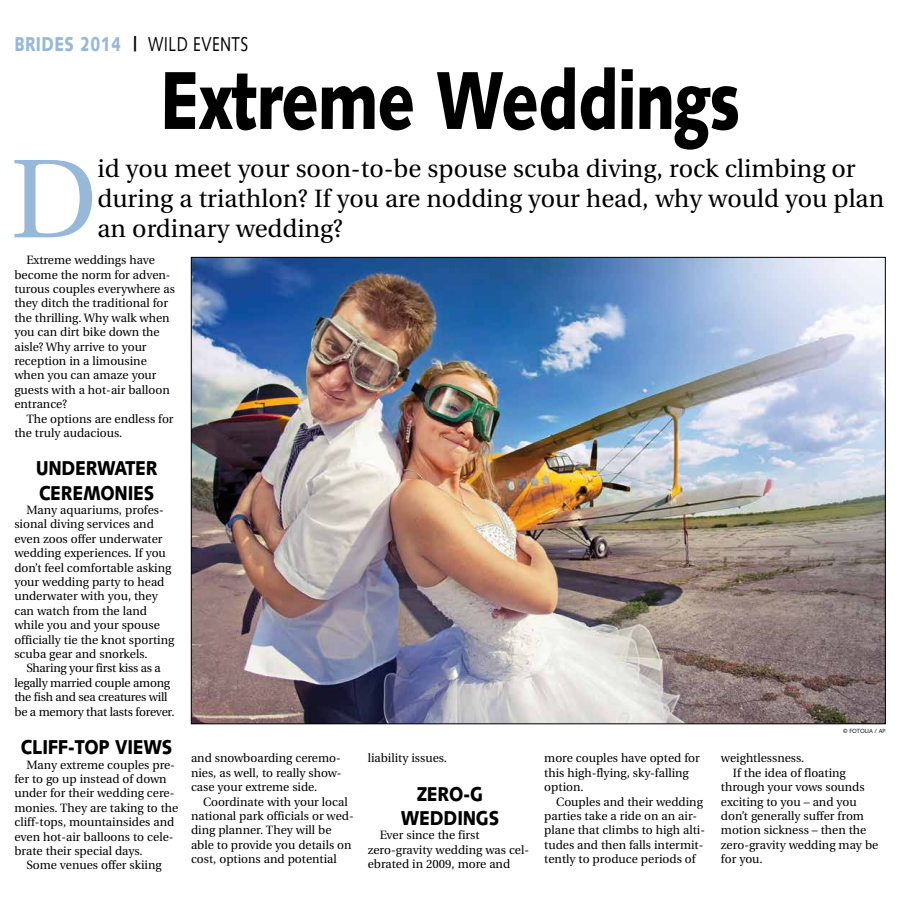
<style>
.page{position:relative;width:900px;height:908px;background:#fff}
.page>*{position:absolute;margin:0;border:0;box-sizing:border-box;transform-origin:0 0}
.t1{font:111.7px "Utopia";color:#97b8d8}
.t2{font:900 82px "Syntax";letter-spacing:-.015em;color:#000;scale:.77 1}
.t3{font:25px/30px "Utopia";color:#000}
.t4{font:900 20px/24px "Syntax";letter-spacing:-.015em;color:#000;scale:.86 1}
.t5{font:900 20px "Syntax";letter-spacing:.025em;color:#97b8d8;scale:.77 1}
.t6{font:12px/14.4px "Utopia";color:#000}
.t7{font:12px/14.4px "Utopia";letter-spacing:-.02em;color:#000;text-align:center}
.t8{font:6px "Syntax";letter-spacing:-.01em;color:#000;scale:.95 1}
.s1{color:#000}
.s2{font-weight:400;color:#000}
</style>
<div class="page">
<img style="left:193px;top:259px;width:691px;height:462px">
<h3 class="t5" style="left:14px;top:32px;width:305px">BRIDES 2014 <span class="s1">|</span> <span class="s2">WILD EVENTS</span></h3>
<h2 class="t2" style="left:160px;top:52px;width:755px">Extreme Weddings</h2>
<h1 class="t1" style="left:10px;top:138px;width:89px">D</h1>
<h3 class="t3" style="left:98px;top:154px;width:788px">id you meet your soon-to-be spouse scuba diving, rock climbing or during a triathlon? If you are nodding your head, why would you plan an ordinary wedding?</h3>
<p class="t6" style="left:14px;top:253px;width:162px;text-indent:12px">Extreme weddings have become the norm for adven&shy;turous couples everywhere as they ditch the traditional for the thrilling. Why walk when you can dirt bike down the aisle? Why arrive to your reception in a limousine when you can amaze your guests with a hot-air balloon entrance?</p>
<p class="t6" style="left:14px;top:411px;width:161px;text-indent:12px">The options are endless for the truly audacious.</p>
<h3 class="t4" style="left:36px;top:456px;width:143px">UNDERWATER<br>CEREMONIES</h3>
<p class="t6" style="left:14px;top:502px;width:162px;text-indent:12px">Many aquariums, profes&shy;sional diving services and even zoos offer underwater wedding experiences. If you don’t feel comfortable asking your wedding party to head underwater with you, they can watch from the land while you and your spouse officially tie the knot sporting scuba gear and snorkels.</p>
<p class="t7" style="left:14px;top:661px;width:162px">Sharing your first kiss as a legally married couple among the fish and sea creatures will be a memory that lasts forever.</p>
<h3 class="t4" style="left:21px;top:735px;width:178px">CLIFF-TOP VIEWS</h3>
<p class="t6" style="left:14px;top:757px;width:166px;text-indent:12px">Many extreme couples pre&shy;fer to go up instead of down under for their wedding cere&shy;monies. They are taking to the cliff-tops, mountainsides and even hot-air balloons to cele&shy;brate their special days.</p>
<p class="t6" style="left:26px;top:858px;width:137px">Some venues offer skiing</p>
<p class="t6" style="left:191px;top:751px;width:152px;text-align:justify">and snowboarding ceremo&shy;nies, as well, to really show&shy;case your extreme side.</p>
<p class="t6" style="left:191px;top:794px;width:164px;text-indent:12px">Coordinate with your local national park officials or wed&shy;ding planner. They will be able to provide you details on cost, options and potential</p>
<p class="t6" style="left:368px;top:751px;width:81px">liability issues.</p>
<h3 class="t4" style="left:401px;top:781px;width:116px;text-align:center">ZERO-G<br>WEDDINGS</h3>
<p class="t6" style="left:368px;top:827px;width:163px;text-indent:12px">Ever since the first zero-gravity wedding was cel&shy;ebrated in 2009, more and</p>
<p class="t6" style="left:544px;top:751px;width:157px">more couples have opted for this high-flying, sky-falling option.</p>
<p class="t6" style="left:544px;top:794px;width:162px;text-indent:12px">Couples and their wedding parties take a ride on an air&shy;plane that climbs to high alti&shy;tudes and then falls intermit&shy;tently to produce periods of</p>
<p class="t8" style="left:843px;top:727px;width:46px">© FOTOLIA / AP</p>
<p class="t6" style="left:721px;top:751px;width:85px">weightlessness.</p>
<p class="t6" style="left:733px;top:765px;width:114px">If the idea of floating</p>
<p class="t6" style="left:721px;top:779px;width:145px">through your vows sounds</p>
<p class="t6" style="left:721px;top:794px;width:137px">exciting to you – and you</p>
<p class="t6" style="left:721px;top:808px;width:145px">don’t generally suffer from</p>
<p class="t6" style="left:721px;top:823px;width:147px">motion sickness – then the</p>
<p class="t6" style="left:721px;top:837px;width:159px">zero-gravity wedding may be</p>
<p class="t6" style="left:721px;top:851px;width:43px">for you.</p>
</div>
